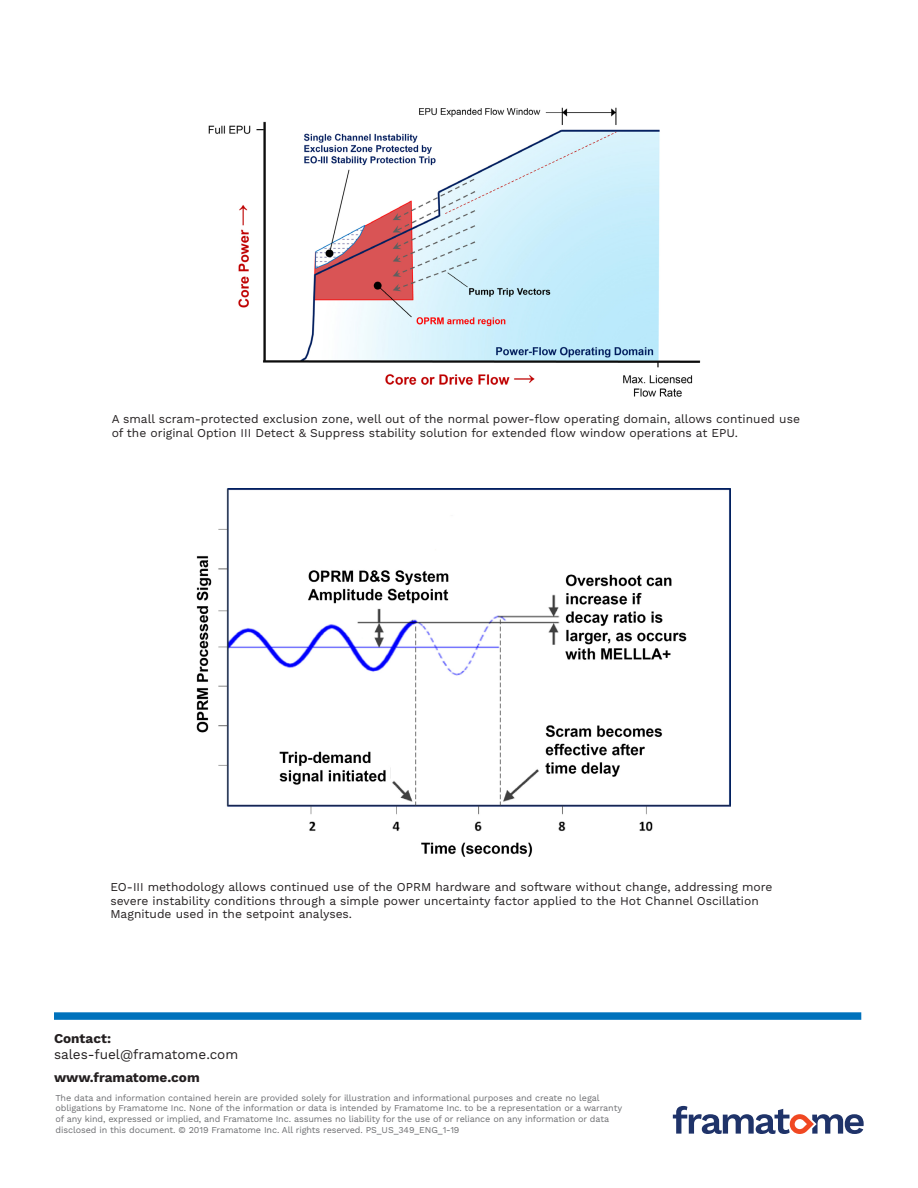
<style>
.page{position:relative;width:918px;height:1188px;background:#fff}
.page>*{position:absolute;margin:0;border:0;box-sizing:border-box;transform-origin:0 0}
.Contact{font:700 13.5px "Work Sans";color:#231f20}
.Contact_Email{font:13.5px "Work Sans";color:#231f20}
.Photo_Caption{font:12px/13.5px "Work Sans";color:#231f20}
.Bottom_Leagal_Discla{font:9px/10.8px "Work Sans";letter-spacing:-.01em;color:#6c6d70}
</style>
<div class="page">
<svg style="left:673px;top:1106px;width:191px;height:28px"></svg>
<div style="left:54px;top:1012px;width:807px;height:8px;background:#0072bc"></div>
<img style="left:208px;top:107px;width:493px;height:290px">
<img style="left:196px;top:489px;width:534px;height:368px">
<p class="Photo_Caption" style="left:112px;top:413px;width:690px">A small scram-protected exclusion zone, well out of the normal power-flow operating domain, allows continued use of the original Option III Detect &amp; Suppress stability solution for extended flow window operations at EPU.</p>
<p class="Photo_Caption" style="left:110px;top:881px;width:664px">EO-III methodology allows continued use of the OPRM hardware and software without change, addressing more severe instability conditions through a simple power uncertainty factor applied to the Hot Channel Oscillation<br>Magnitude used in the setpoint analyses.</p>
<p class="Contact" style="left:54px;top:1030px;width:59px">Contact:</p>
<p class="Contact_Email" style="left:54px;top:1046px;width:186px">sales-fuel@framatome.com</p>
<p class="Contact" style="left:54px;top:1069px;width:147px">www.framatome.com</p>
<p class="Bottom_Leagal_Discla" style="left:56px;top:1092px;width:568px">The data and information contained herein are provided solely for illustration and informational purposes and create no legal obligations by Framatome Inc. None of the information or data is intended by Framatome Inc. to be a representation or a warranty of any kind, expressed or implied, and Framatome Inc. assumes no liability for the use of or reliance on any information or data disclosed in this document. © 2019 Framatome Inc. All rights reserved. PS_US_349_ENG_1-19</p>
</div>
